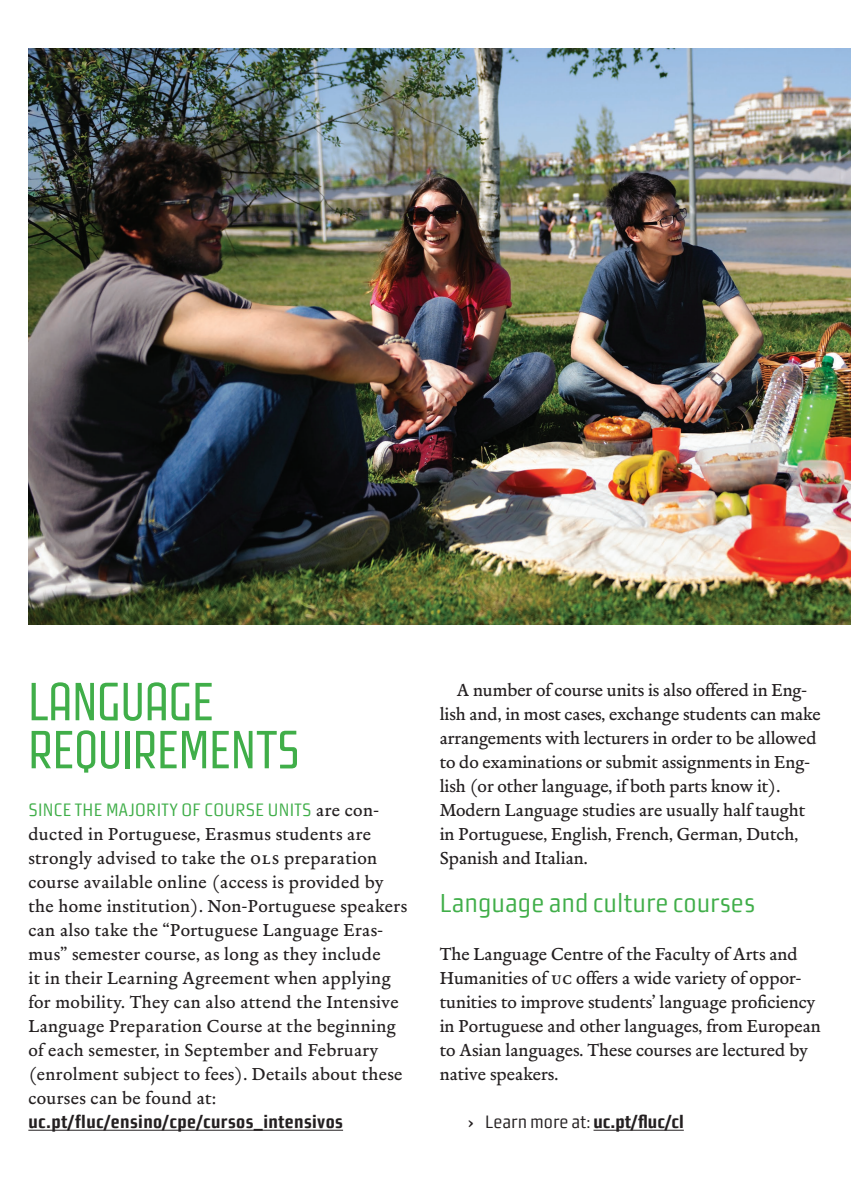
<style>
.page{position:relative;width:851px;height:1191px;background:#fff}
.page>*{position:absolute;margin:0;border:0;box-sizing:border-box;transform-origin:0 0}
.t1{font:54px/48px "Morgan Poster";color:#40ae49}
.t2{font:26px "Morgan Sans Cond";color:#40ae49}
.t3{font:18px/24px "Merlo Roman Lining";color:#231f20}
.t4{font:18px/24px "Merlo Roman Lining";letter-spacing:.02em;color:#231f20}
.t5{font:700 18px "Morgan Sans Cond";letter-spacing:.02em;color:#231f20}
.t6{font:18px "Morgan Sans Cond";letter-spacing:.02em;color:#40ae49}
.s1{font-family:"Merlo Roman Lining";color:#231f20}
.s2{font-family:"Merlo Roman Caps"}
.s3{font-family:"Merlo Roman Lining";font-weight:400}
.s4{font-weight:400}
</style>
<div class="page">
<hr style="left:28px;top:1129px;width:315px;height:1px;background:#231f20">
<hr style="left:593px;top:1129px;width:90px;height:1px;background:#231f20">
<img style="left:28px;top:48px;width:822px;height:576px">
<h1 class="t1" style="left:28px;top:676px;width:272px">LANGUAGE<br>REQUIREMENTS</h1>
<p class="t6" style="left:28px;top:799px;width:352px">SINCE THE MAJORITY OF COURSE UNITS <span class="s1">are con-</span></p>
<p class="t4" style="left:28px;top:823px;width:380px">ducted in Portuguese, Erasmus students are strongly advised to take the <span class="s2">ols</span> preparation course available online (access is provided by the home institution). Non-Portuguese speakers can also take the “Portuguese Language Eras&shy;mus” semester course, as long as they include<br>it in their Learning Agreement when applying for mobility. They can also attend the Intensive Language Preparation Course at the beginning of each semester, in September and February (enrolment subject to fees). Details about these courses can be found at:</p>
<p class="t5" style="left:28px;top:1111px;width:316px">uc.pt/fluc/ensino/cpe/cursos_intensivos</p>
<p class="t3" style="left:439px;top:679px;width:382px;text-indent:17px">A number of course units is also offered in Eng&shy;lish and, in most cases, exchange students can make arrangements with lecturers in order to be allowed to do examinations or submit assignments in Eng&shy;lish (or other language, if both parts know it).<br>Modern Language studies are usually half taught in Portuguese, English, French, German, Dutch, Spanish and Italian.</p>
<h2 class="t2" style="left:439px;top:888px;width:317px">Language and culture courses</h2>
<p class="t3" style="left:439px;top:943px;width:382px">The Language Centre of the Faculty of Arts and Humanities of <span class="s2">uc</span> offers a wide variety of oppor&shy;tunities to improve students’ language proficiency in Portuguese and other languages, from European to Asian languages. These courses are lectured by native speakers.</p>
<p class="t5" style="left:468px;top:1111px;width:217px"><span class="s3">›</span> <span class="s4">Learn more at:</span> uc.pt/fluc/cl</p>
</div>
